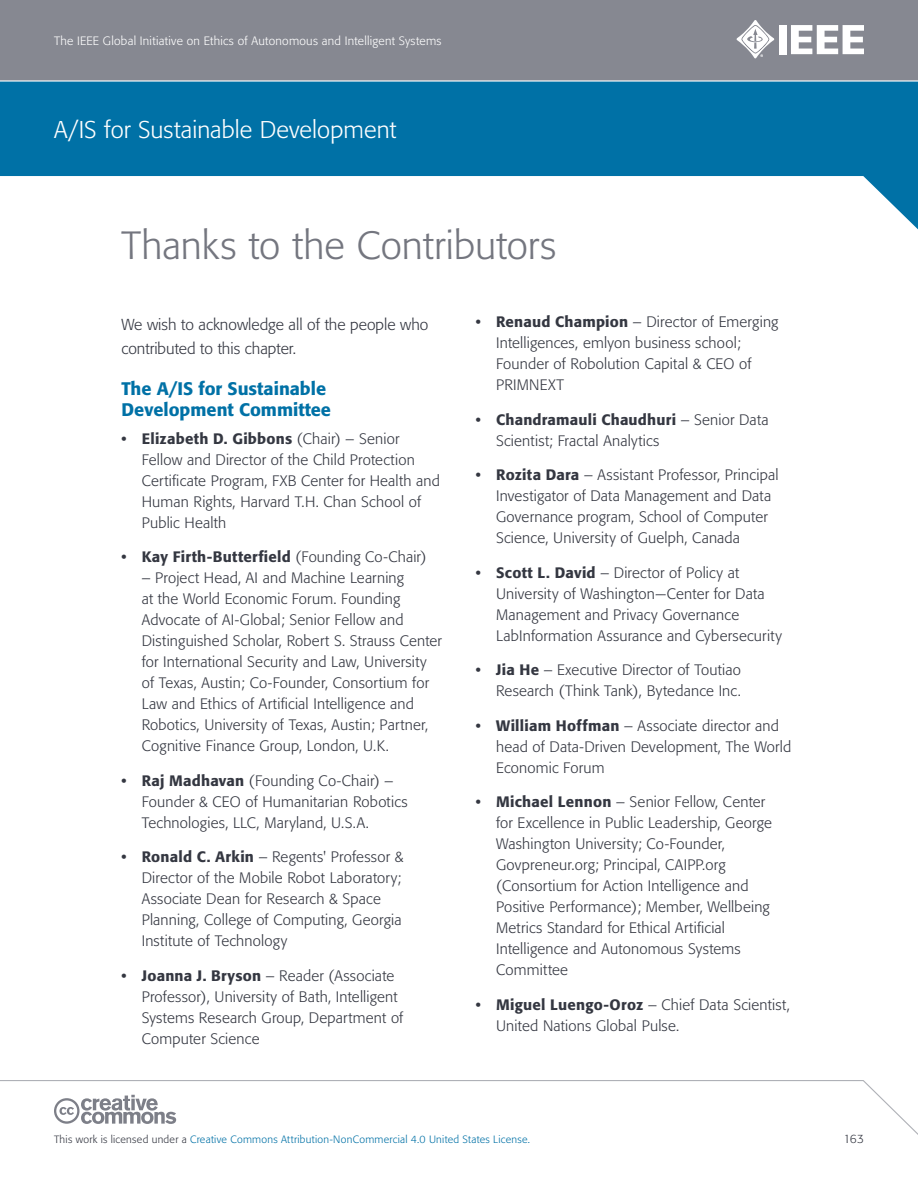
<style>
.page{position:relative;width:918px;height:1188px;background:#fff}
.page>*{position:absolute;margin:0;border:0;box-sizing:border-box;transform-origin:0 0}
.t1{font:300 39px "Formata";color:#74767f}
.t2{font:300 24px "Formata";color:#fff}
.t3{font:500 18px/20.7px "Formata";color:#0071a6}
.t4{font:300 15.75px/23.7px "Formata";color:#343741}
.t5{font:300 15px/21px "Formata";letter-spacing:.01em;color:#343741}
.t6{font:500 15px "Formata";letter-spacing:.02em;color:#343741}
.t7{font:300 12px "Formata";letter-spacing:.02em;color:#fff}
.t8{font:300 12px "Formata";color:#343741}
.t9{font:300 10.5px "Formata";letter-spacing:.025em;color:#0071a6}
.s1{font-weight:500}
.s2{font-weight:300}
.s3{color:#343741}
</style>
<div class="page">
<div style="left:0;top:0;width:918px;height:81px;background:#868891"></div>
<svg style="left:0;top:82px;width:918px;height:147px;fill:#0071a6"></svg>
<svg style="left:0;top:1080px;width:918px;height:55px"></svg>
<hr style="left:0;top:80px;width:918px;height:2px;background:#fff">
<div style="left:779px;top:25px;width:8px;height:29px;background:#fff"></div>
<svg style="left:791px;top:25px;width:73px;height:29px"></svg>
<svg style="left:736px;top:20px;width:38px;height:38px"></svg>
<svg style="left:54px;top:1095px;width:122px;height:29px"></svg>
<p class="t7" style="left:54px;top:34px;width:389px">The IEEE Global Initiative on Ethics of Autonomous and Intelligent Systems</p>
<h2 class="t2" style="left:54px;top:115px;width:344px">A/IS for Sustainable Development</h2>
<h1 class="t1" style="left:122px;top:223px;width:436px">Thanks to the Contributors</h1>
<p class="t4" style="left:122px;top:313px;width:308px">We wish to acknowledge all of the people who contributed to this chapter.</p>
<p class="t3" style="left:122px;top:378px;width:211px">The A/IS for Sustainable<br>Development Committee</p>
<p class="t5" style="left:142px;top:428px;width:300px;text-indent:-20px"><span class="s1">• Elizabeth D. Gibbons</span> (Chair) – Senior Fellow and Director of the Child Protection Certificate Program, FXB Center for Health and Human Rights, Harvard T.H. Chan School of Public Health</p>
<p class="t6" style="left:122px;top:548px;width:306px">• Kay Firth-Butterfield <span class="s2">(Founding Co-Chair)</span></p>
<p class="t5" style="left:142px;top:567px;width:302px">– Project Head, AI and Machine Learning<br>at the World Economic Forum. Founding Advocate of AI-Global; Senior Fellow and Distinguished Scholar, Robert S. Strauss Center for International Security and Law, University of Texas, Austin; Co-Founder, Consortium for Law and Ethics of Artificial Intelligence and Robotics, University of Texas, Austin; Partner, Cognitive Finance Group, London, U.K.</p>
<p class="t5" style="left:142px;top:770px;width:267px;text-indent:-20px"><span class="s1">• Raj Madhavan</span> (Founding Co-Chair) –<br>Founder &amp; CEO of Humanitarian Robotics<br>Technologies, LLC, Maryland, U.S.A.</p>
<p class="t5" style="left:142px;top:846px;width:263px;text-indent:-20px"><span class="s1">• Ronald C. Arkin</span> – Regents' Professor &amp; Director of the Mobile Robot Laboratory; Associate Dean for Research &amp; Space Planning, College of Computing, Georgia Institute of Technology</p>
<p class="t5" style="left:142px;top:965px;width:263px;text-indent:-20px"><span class="s1">• Joanna J. Bryson</span> – Reader (Associate Professor), University of Bath, Intelligent Systems Research Group, Department of Computer Science</p>
<p class="t5" style="left:496px;top:312px;width:284px;text-indent:-20px"><span class="s1">• Renaud Champion</span> – Director of Emerging<br>Intelligences, emlyon business school;<br>Founder of Robolution Capital &amp; CEO of<br>PRIMNEXT</p>
<p class="t5" style="left:496px;top:409px;width:274px;text-indent:-20px"><span class="s1">• Chandramauli Chaudhuri</span> – Senior Data<br>Scientist; Fractal Analytics</p>
<p class="t5" style="left:496px;top:465px;width:284px;text-indent:-20px"><span class="s1">• Rozita Dara</span> – Assistant Professor, Principal Investigator of Data Management and Data Governance program, School of Computer Science, University of Guelph, Canada</p>
<p class="t5" style="left:496px;top:562px;width:287px;text-indent:-20px"><span class="s1">• Scott L. David</span> – Director of Policy at University of Washington—Center for Data Management and Privacy Governance LabInformation Assurance and Cybersecurity</p>
<p class="t5" style="left:476px;top:660px;width:267px;text-align:right"><span class="s1">• Jia He</span> – Executive Director of Toutiao<br>Research (Think Tank), Bytedance Inc.</p>
<p class="t5" style="left:496px;top:715px;width:297px;text-indent:-20px"><span class="s1">• William Hoffman</span> – Associate director and head of Data-Driven Development, The World<br>Economic Forum</p>
<p class="t5" style="left:496px;top:792px;width:277px;text-indent:-20px"><span class="s1">• Michael Lennon</span> – Senior Fellow, Center for Excellence in Public Leadership, George Washington University; Co-Founder, Govpreneur.org; Principal, CAIPP.org (Consortium for Action Intelligence and Positive Performance); Member, Wellbeing Metrics Standard for Ethical Artificial Intelligence and Autonomous Systems Committee</p>
<p class="t5" style="left:496px;top:994px;width:295px;text-indent:-20px"><span class="s1">• Miguel Luengo-Oroz</span> – Chief Data Scientist,<br>United Nations Global Pulse.</p>
<p class="t9" style="left:54px;top:1133px;width:478px"><span class="s3">This work is licensed under a</span> Creative Commons Attribution-NonCommercial 4.0 United States License.</p>
<p class="t8" style="left:844px;top:1132px;width:22px">163</p>
</div>
